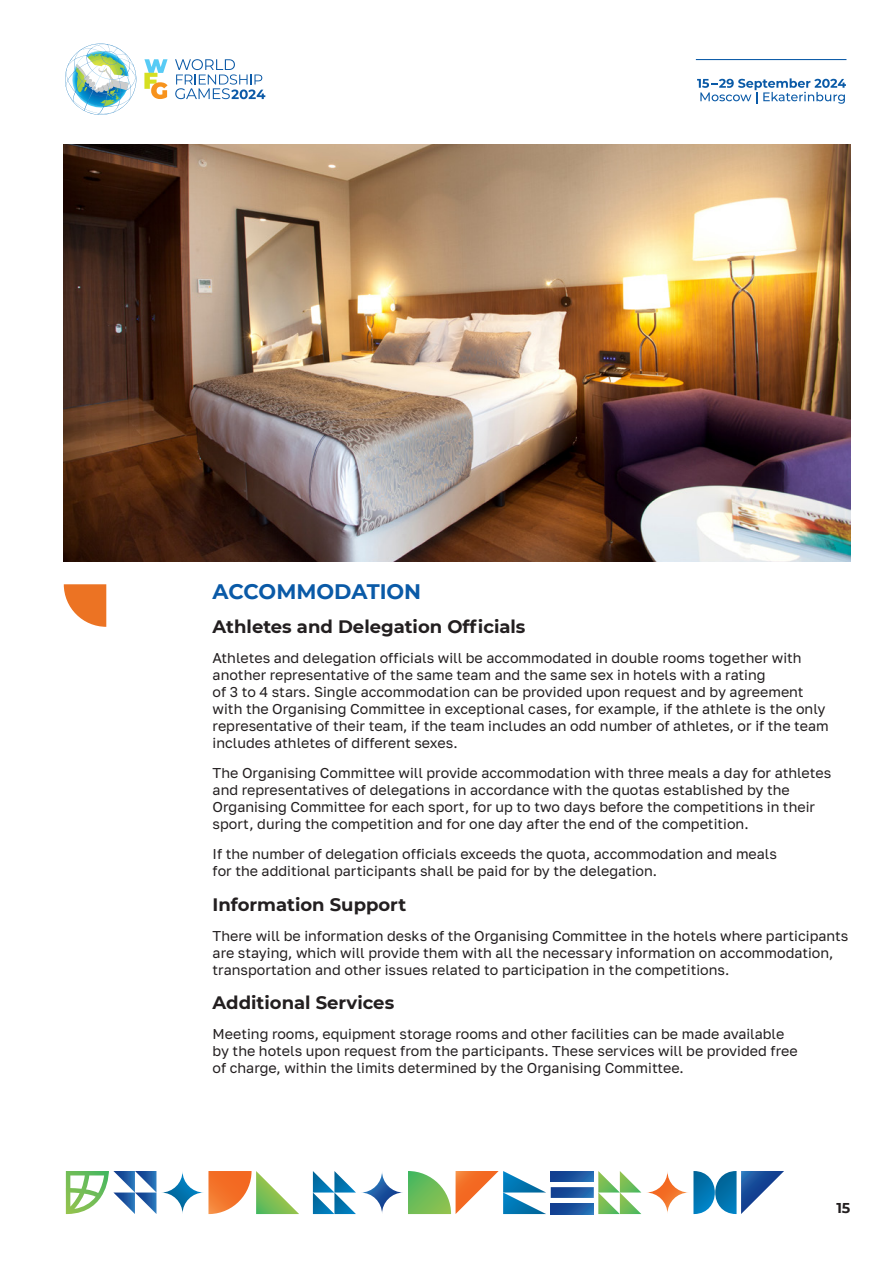
<style>
.page{position:relative;width:893px;height:1263px;background:#fff}
.page>*{position:absolute;margin:0;border:0;box-sizing:border-box;transform-origin:0 0}
.t1{font:700 21px "Montserrat";color:#0a5aa7}
.t2{font:700 18px "Montserrat";color:#231f20}
.t3{font:14.25px/17.1px "Golos Text";color:#231f20}
.t4{font:700 14.25px "Montserrat";color:#231f20}
</style>
<div class="page">
<hr style="left:696px;top:59px;width:150px;height:1px;background:#0a5aa7">
<svg style="left:646px;top:1171px;width:43px;height:43px"></svg>
<svg style="left:693px;top:1171px;width:91px;height:43px"></svg>
<svg style="left:360px;top:1171px;width:44px;height:43px"></svg>
<svg style="left:313px;top:1171px;width:43px;height:43px"></svg>
<svg style="left:408px;top:1171px;width:233px;height:43px"></svg>
<svg style="left:208px;top:1171px;width:91px;height:43px"></svg>
<svg style="left:161px;top:1171px;width:43px;height:43px"></svg>
<svg style="left:66px;top:1171px;width:90px;height:43px"></svg>
<svg style="left:175px;top:59px;width:90px;height:40px"></svg>
<img style="left:65px;top:44px;width:71px;height:71px">
<svg style="left:144px;top:59px;width:24px;height:40px"></svg>
<svg style="left:697px;top:78px;width:149px;height:26px"></svg>
<img style="left:64px;top:144px;width:786px;height:417px">
<svg style="left:64px;top:584px;width:42px;height:43px"></svg>
<h1 class="t1" style="left:213px;top:576px;width:210px">ACCOMMODATION</h1>
<p class="t2" style="left:213px;top:613px;width:314px">Athletes and Delegation Officials</p>
<p class="t3" style="left:213px;top:649px;width:618px">Athletes and delegation officials will be accommodated in double rooms together with another representative of the same team and the same sex in hotels with a rating<br>of 3 to 4 stars. Single accommodation can be provided upon request and by agreement with the Organising Committee in exceptional cases, for example, if the athlete is the only representative of their team, if the team includes an odd number of athletes, or if the team includes athletes of different sexes.</p>
<p class="t3" style="left:213px;top:764px;width:620px">The Organising Committee will provide accommodation with three meals a day for athletes and representatives of delegations in accordance with the quotas established by the Organising Committee for each sport, for up to two days before the competitions in their sport, during the competition and for one day after the end of the competition.</p>
<p class="t3" style="left:213px;top:845px;width:566px">If the number of delegation officials exceeds the quota, accommodation and meals for the additional participants shall be paid for by the delegation.</p>
<p class="t2" style="left:213px;top:891px;width:195px">Information Support</p>
<p class="t3" style="left:213px;top:927px;width:637px">There will be information desks of the Organising Committee in the hotels where participants are staying, which will provide them with all the necessary information on accommodation, transportation and other issues related to participation in the competitions.</p>
<p class="t2" style="left:213px;top:990px;width:183px">Additional Services</p>
<p class="t3" style="left:213px;top:1025px;width:586px">Meeting rooms, equipment storage rooms and other facilities can be made available by the hotels upon request from the participants. These services will be provided free of charge, within the limits determined by the Organising Committee.</p>
<p class="t4" style="left:836px;top:1197px;width:16px">15</p>
</div>
